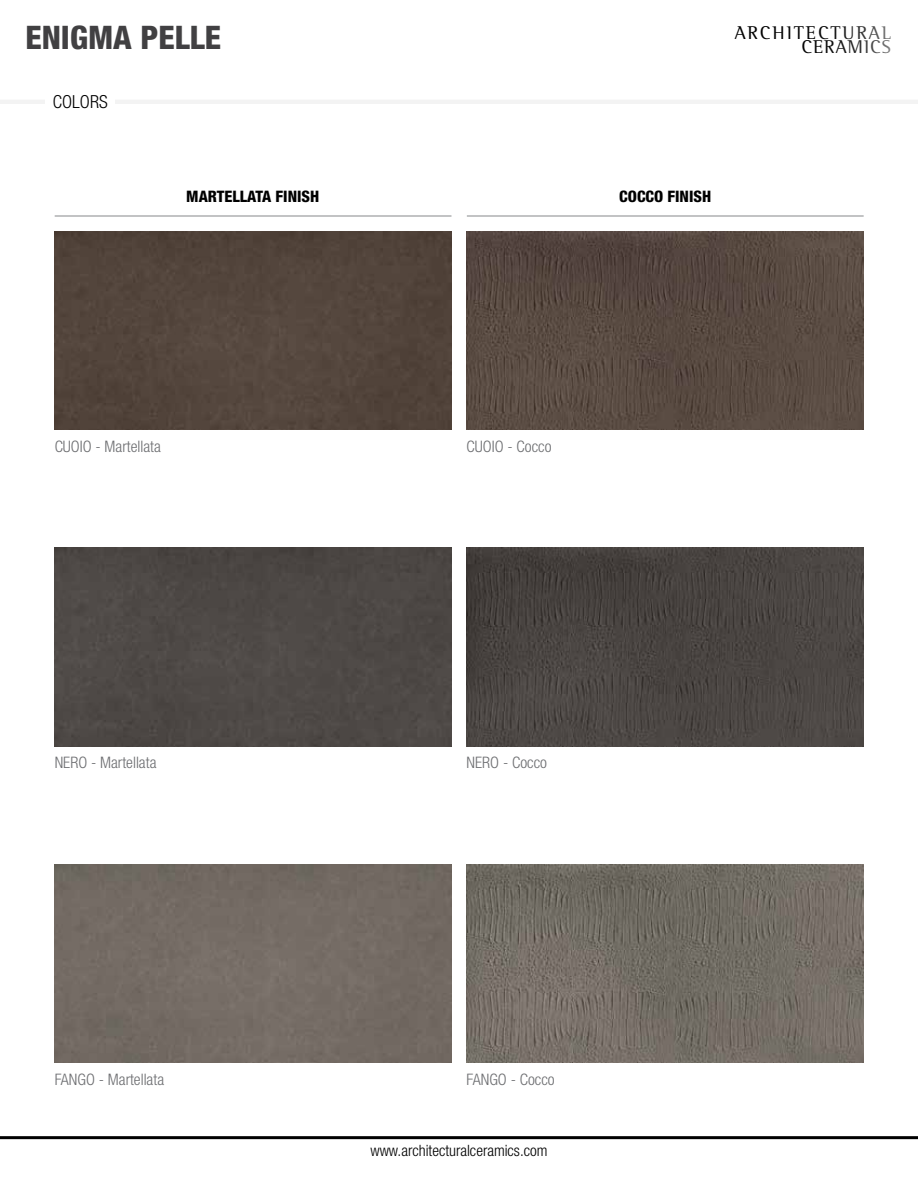
<style>
.page{position:relative;width:918px;height:1188px;background:#fff}
.page>*{position:absolute;margin:0;border:0;box-sizing:border-box;transform-origin:0 0}
.t1{font:800 condensed 32.4px "Helvetica Neue LT Std";color:#414042}
.t2{font:19.05px/14.1px "Rotis Semi Serif Std";letter-spacing:.1em;color:#000;text-align:right}
.t3{font:300 condensed 18px "Helvetica Neue LT Std";color:#000}
.t4{font:300 condensed 15.9px "Helvetica Neue";color:#6d6e71}
.t5{font:800 condensed 15.9px "Helvetica Neue";color:#000}
.t6{font:300 condensed 15.6px "Helvetica Neue LT Std";color:#000}
</style>
<div class="page">
<hr style="left:0;top:1136px;width:918px;height:3px;background:#000">
<div style="left:54px;top:231px;width:397px;height:199px;background:#53453c"></div>
<img style="left:467px;top:231px;width:397px;height:199px">
<div style="left:55px;top:548px;width:397px;height:198px;background:#4e4946"></div>
<img style="left:467px;top:548px;width:397px;height:198px">
<hr style="left:0;top:100px;width:918px;height:4px;background:#f3f3f3">
<div style="left:45px;top:81px;width:70px;height:41px;background:#fff"></div>
<div style="left:54px;top:864px;width:397px;height:199px;background:#736a63"></div>
<img style="left:467px;top:864px;width:397px;height:199px">
<hr style="left:55px;top:215px;width:396px;height:2px;background:#939598">
<hr style="left:467px;top:215px;width:397px;height:2px;background:#939598">
<h1 class="t1" style="left:26px;top:17px;width:197px">ENIGMA PELLE</h1>
<p class="t3" style="left:53px;top:91px;width:56px">COLORS</p>
<p class="t2" style="left:735px;top:26px;width:158px">ARCHITECTURAL<br>CERAMICS</p>
<p class="t5" style="left:186px;top:187px;width:135px">MARTELLATA FINISH</p>
<p class="t5" style="left:619px;top:187px;width:94px">COCCO FINISH</p>
<p class="t4" style="left:55px;top:437px;width:108px">CUOIO - Martellata</p>
<p class="t4" style="left:467px;top:437px;width:86px">CUOIO - Cocco</p>
<p class="t4" style="left:55px;top:754px;width:103px">NERO - Martellata</p>
<p class="t4" style="left:467px;top:754px;width:82px">NERO - Cocco</p>
<p class="t4" style="left:55px;top:1070px;width:111px">FANGO - Martellata</p>
<p class="t4" style="left:467px;top:1070px;width:90px">FANGO - Cocco</p>
<p class="t6" style="left:370px;top:1142px;width:179px">www.architecturalceramics.com</p>
</div>
